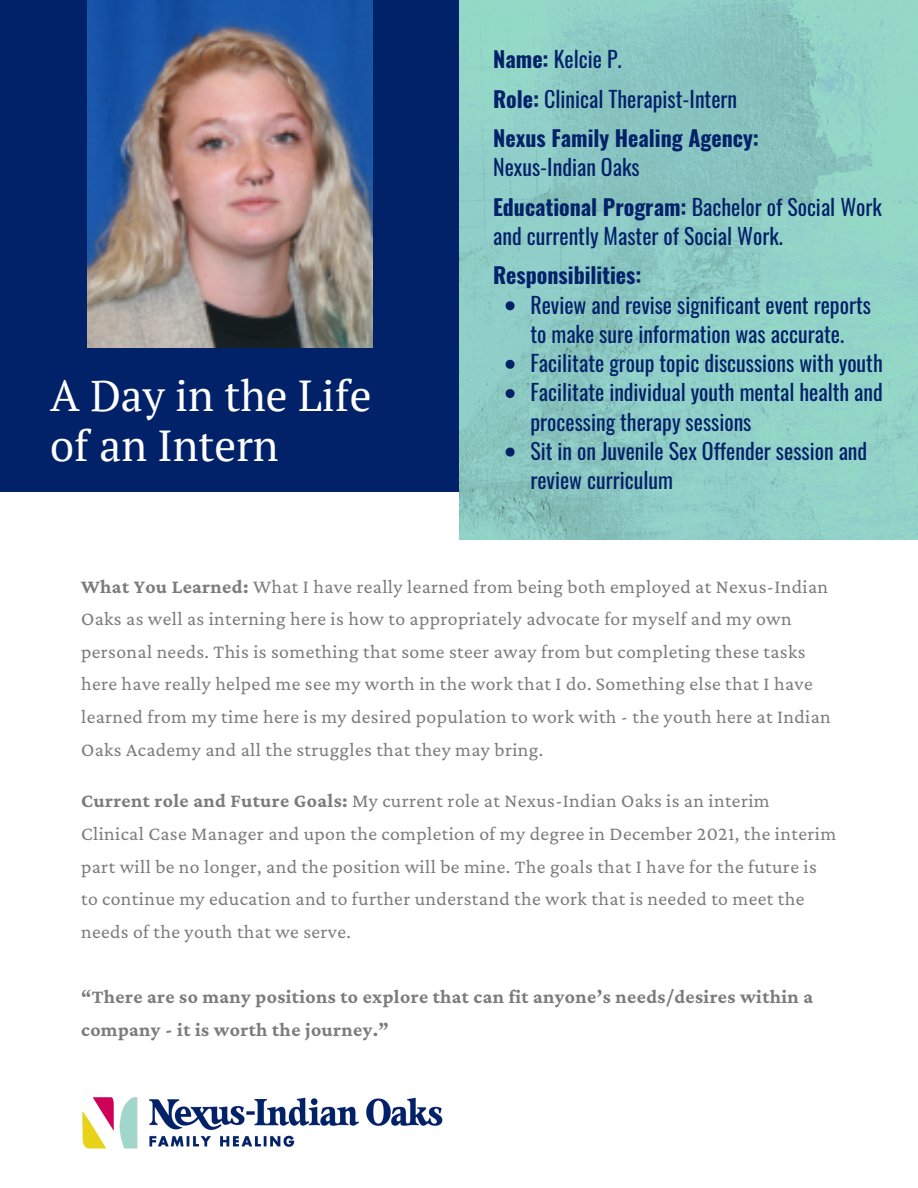
<style>
.page{position:relative;width:918px;height:1188px;background:#fff}
.page>*{position:absolute;margin:0;border:0;box-sizing:border-box;transform-origin:0 0}
.t1{font:43.35px "PT Serif";color:#fff}
.t2{font:21.9px/29.2px "Oswald";color:#012169}
.t3{font:700 21.9px "Oswald";color:#012169}
.t4{font:19.65px/32.7px "Crimson Pro";letter-spacing:.02em;color:#7b7b7b}
.t5{font:700 19.65px/32.7px "Crimson Pro";letter-spacing:.02em;color:#7b7b7b}
.s1{font-weight:700}
</style>
<div class="page">
<div style="left:0;top:0;width:459px;height:492px;background:#012169"></div>
<img style="left:82px;top:1097px;width:361px;height:52px">
<img style="left:87px;top:0;width:285px;height:348px">
<img style="left:459px;top:0;width:459px;height:540px">
<svg style="left:506px;top:301px;width:9px;height:9px"></svg>
<svg style="left:506px;top:360px;width:9px;height:9px"></svg>
<svg style="left:506px;top:389px;width:9px;height:9px"></svg>
<svg style="left:506px;top:448px;width:9px;height:9px"></svg>
<p class="t1" style="left:50px;top:366px;width:323px">A Day in the Life</p>
<p class="t1" style="left:50px;top:416px;width:230px">of an Intern</p>
<p class="t2" style="left:493px;top:44px;width:130px"><span class="s1">Name:</span> Kelcie P.</p>
<p class="t2" style="left:493px;top:83px;width:246px"><span class="s1">Role:</span> Clinical Therapist-Intern</p>
<p class="t3" style="left:493px;top:121px;width:267px">Nexus Family Healing Agency:</p>
<p class="t2" style="left:493px;top:152px;width:148px">Nexus-Indian Oaks</p>
<p class="t2" style="left:493px;top:191px;width:390px"><span class="s1">Educational Program:</span> Bachelor of Social Work and currently Master of Social Work.</p>
<p class="t3" style="left:493px;top:258px;width:150px">Responsibilities:</p>
<p class="t2" style="left:530px;top:289px;width:342px">Review and revise significant event reports to make sure information was accurate.</p>
<p class="t2" style="left:530px;top:348px;width:354px">Facilitate group topic discussions with youth</p>
<p class="t2" style="left:530px;top:377px;width:354px">Facilitate individual youth mental health and processing therapy sessions</p>
<p class="t2" style="left:530px;top:435px;width:338px">Sit in on Juvenile Sex Offender session and review curriculum</p>
<p class="t4" style="left:81px;top:570px;width:751px"><span class="s1">What You Learned:</span> What I have really learned from being both employed at Nexus-Indian Oaks as well as interning here is how to appropriately advocate for myself and my own personal needs. This is something that some steer away from but completing these tasks here have really helped me see my worth in the work that I do. Something else that I have learned from my time here is my desired population to work with - the youth here at Indian Oaks Academy and all the struggles that they may bring.</p>
<p class="t4" style="left:81px;top:784px;width:757px"><span class="s1">Current role and Future Goals:</span> My current role at Nexus-Indian Oaks is an interim Clinical Case Manager and upon the completion of my degree in December 2021, the interim part will be no longer, and the position will be mine. The goals that I have for the future is to continue my education and to further understand the work that is needed to meet the needs of the youth that we serve.</p>
<p class="t5" style="left:81px;top:980px;width:734px">“There are so many positions to explore that can fit anyone’s needs/desires within a company - it is worth the journey.”</p>
</div>
